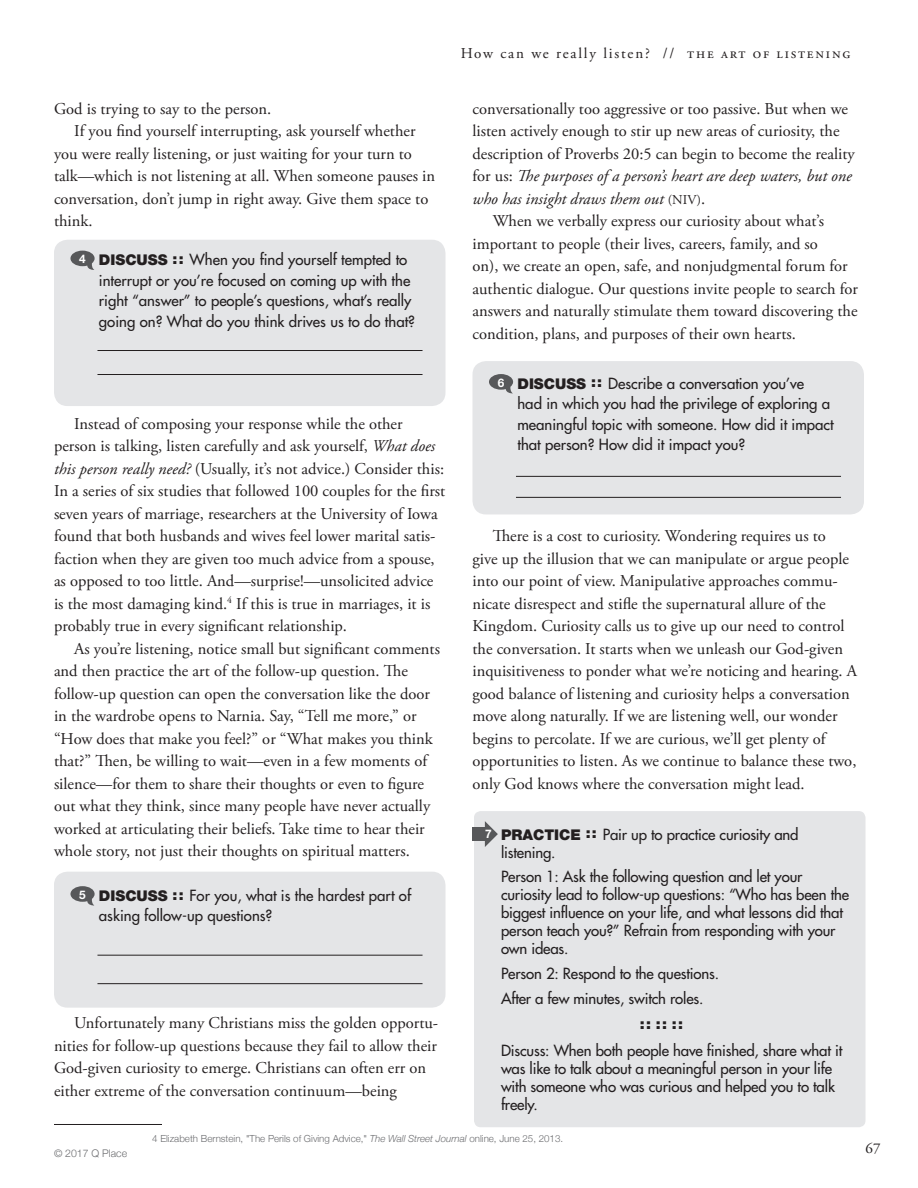
<style>
.page{position:relative;width:918px;height:1188px;background:#fff}
.page>*{position:absolute;margin:0;border:0;box-sizing:border-box;transform-origin:0 0}
.Garamond_body{font:16.5px/22.5px "Adobe Garamond Pro";letter-spacing:-.005em;color:#231f20}
.subhead_1{font:16.5px "Adobe Garamond Pro";color:#231f20}
.discuss_body{font:15px/18px "Futura";letter-spacing:-.01em;color:#231f20}
.t1{font:15px "Adobe Garamond Pro";letter-spacing:.12em;color:#231f20}
.discuss_body-2{font:900 14.85px "Helvetica Neue";color:#231f20}
.t2{font:300 10.5px "Helvetica Neue";color:#6c6d70}
.footnote{font:300 9.75px "Helvetica Neue";color:#6c6d70}
.s1{font-family:"Helvetica Neue";font-weight:700;font-size:11.85px;color:#fff}
.s2{font-family:"Helvetica Neue";font-weight:900;font-size:14.85px}
.s3{font-style:italic}
.s4{font-size:13.5px}
</style>
<div class="page">
<div style="left:54px;top:240px;width:392px;height:166px;background:#e4e5e7;border-radius:14px"></div>
<hr style="left:97px;top:350px;width:326px;height:1px;background:#231f20">
<hr style="left:97px;top:374px;width:326px;height:1px;background:#231f20">
<svg style="left:70px;top:251px;width:25px;height:19px"></svg>
<div style="left:54px;top:872px;width:392px;height:136px;background:#e4e5e7;border-radius:14px"></div>
<hr style="left:97px;top:955px;width:326px;height:1px;background:#231f20">
<hr style="left:97px;top:983px;width:326px;height:1px;background:#231f20">
<svg style="left:70px;top:886px;width:25px;height:20px"></svg>
<hr style="left:54px;top:1124px;width:108px;height:1px;background:#231f20">
<div style="left:472px;top:361px;width:392px;height:153px;background:#e4e5e7;border-radius:14px"></div>
<hr style="left:516px;top:476px;width:325px;height:1px;background:#231f20">
<hr style="left:516px;top:497px;width:325px;height:1px;background:#231f20">
<svg style="left:489px;top:374px;width:24px;height:19px"></svg>
<div style="left:474px;top:811px;width:392px;height:316px;background:#e4e5e7;border-radius:7px"></div>
<div style="left:472px;top:827px;width:15px;height:14px;background:#57585a"></div>
<svg style="left:485px;top:821px;width:13px;height:26px"></svg>
<p class="t1" style="left:461px;top:44px;width:391px">How can we really listen? // the art of listening</p>
<p class="subhead_1" style="left:54px;top:98px;width:219px">God is trying to say to the person.</p>
<p class="Garamond_body" style="left:54px;top:120px;width:383px;text-indent:20px">If you find yourself interrupting, ask yourself whether you were really listening, or just waiting for your turn to talk—which is not listening at all. When someone pauses in conversation, don’t jump in right away. Give them space to think.</p>
<p class="discuss_body" style="left:99px;top:250px;width:318px;line-height:20.4px;text-indent:-20px"><span class="s1">4</span> <span class="s2">DISCUSS ::</span> When you find yourself tempted to interrupt or you’re focused on coming up with the right “answer” to people’s questions, what’s really going on? What do you think drives us to do that?</p>
<p class="Garamond_body" style="left:472px;top:98px;width:384px">conversationally too aggressive or too passive. But when we listen actively enough to stir up new areas of curiosity, the description of Proverbs 20:5 can begin to become the reality for us: <span class="s3">The purposes of a person’s heart are deep waters, but one who has insight draws them out</span> <span class="s4">(NIV)</span>.</p>
<p class="Garamond_body" style="left:472px;top:210px;width:387px;text-indent:20px">When we verbally express our curiosity about what’s important to people (their lives, careers, family, and so<br>on), we create an open, safe, and nonjudgmental forum for authentic dialogue. Our questions invite people to search for answers and naturally stimulate them toward discovering the condition, plans, and purposes of their own hearts.</p>
<p class="discuss_body" style="left:517px;top:373px;width:318px;line-height:20.4px;text-indent:-20px"><span class="s1">6</span> <span class="s2">DISCUSS ::</span> Describe a conversation you’ve<br>had in which you had the privilege of exploring a meaningful topic with someone. How did it impact that person? How did it impact you?</p>
<p class="Garamond_body" style="left:54px;top:413px;width:393px;text-indent:20px">Instead of composing your response while the other person is talking, listen carefully and ask yourself, <span class="s3">What does this person really need?</span> (Usually, it’s not advice.) Consider this:<br>In a series of six studies that followed 100 couples for the first seven years of marriage, researchers at the University of Iowa found that both husbands and wives feel lower marital satis&shy;faction when they are given too much advice from a spouse, as opposed to too little. And—surprise!—unsolicited advice is the most damaging kind.<sup>4</sup> If this is true in marriages, it is probably true in every significant relationship.</p>
<p class="Garamond_body" style="left:54px;top:638px;width:388px;text-indent:20px">As you’re listening, notice small but significant comments and then practice the art of the follow-up question. The follow-up question can open the conversation like the door in the wardrobe opens to Narnia. Say, “Tell me more,” or “How does that make you feel?” or “What makes you think that?” Then, be willing to wait—even in a few moments of silence—for them to share their thoughts or even to figure out what they think, since many people have never actually worked at articulating their beliefs. Take time to hear their whole story, not just their thoughts on spiritual matters.</p>
<p class="discuss_body" style="left:99px;top:885px;width:314px;line-height:20.4px;text-indent:-20px"><span class="s1">5</span> <span class="s2">DISCUSS ::</span> For you, what is the hardest part of asking follow-up questions?</p>
<p class="Garamond_body" style="left:472px;top:525px;width:386px;text-indent:20px">There is a cost to curiosity. Wondering requires us to<br>give up the illusion that we can manipulate or argue people into our point of view. Manipulative approaches commu&shy;nicate disrespect and stifle the supernatural allure of the Kingdom. Curiosity calls us to give up our need to control the conversation. It starts when we unleash our God-given inquisitiveness to ponder what we’re noticing and hearing. A good balance of listening and curiosity helps a conversation move along naturally. If we are listening well, our wonder begins to percolate. If we are curious, we’ll get plenty of opportunities to listen. As we continue to balance these two, only God knows where the conversation might lead.</p>
<p class="discuss_body" style="left:501px;top:825px;width:299px;text-indent:-16px"><span class="s1">7</span> <span class="s2">PRACTICE ::</span> Pair up to practice curiosity and listening.</p>
<p class="discuss_body" style="left:501px;top:868px;width:350px">Person 1: Ask the following question and let your curiosity lead to follow-up questions: “Who has been the biggest influence on your life, and what lessons did that person teach you?” Refrain from responding with your own ideas.</p>
<p class="discuss_body" style="left:501px;top:965px;width:220px">Person 2: Respond to the questions.</p>
<p class="discuss_body" style="left:501px;top:989px;width:204px">After a few minutes, switch roles.</p>
<p class="discuss_body-2" style="left:640px;top:1015px;width:45px">:: :: ::</p>
<p class="discuss_body" style="left:501px;top:1041px;width:343px">Discuss: When both people have finished, share what it was like to talk about a meaningful person in your life with someone who was curious and helped you to talk freely.</p>
<p class="Garamond_body" style="left:54px;top:1012px;width:386px;text-indent:20px">Unfortunately many Christians miss the golden opportu&shy;nities for follow-up questions because they fail to allow their God-given curiosity to emerge. Christians can often err on either extreme of the conversation continuum—being</p>
<p class="footnote" style="left:152px;top:1131px;width:412px">4 Elizabeth Bernstein, "The Perils of Giving Advice," <span class="s3">The Wall Street Journal</span> online, June 25, 2013.</p>
<p class="t2" style="left:54px;top:1145px;width:75px">© 2017 Q Place</p>
<p class="t1" style="left:866px;top:1139px;width:16px">67</p>
</div>
